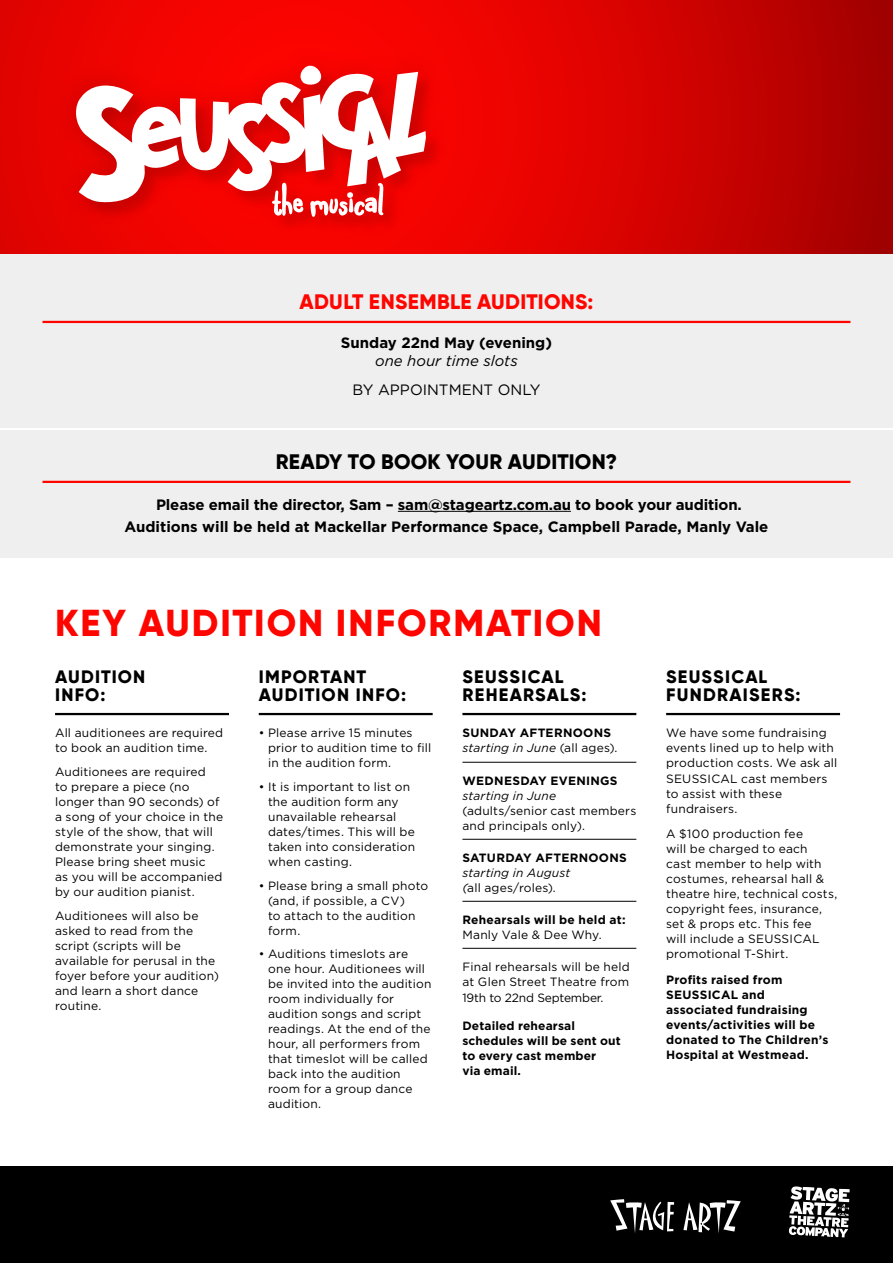
<style>
.page{position:relative;width:893px;height:1263px;background:#fff}
.page>*{position:absolute;margin:0;border:0;box-sizing:border-box;transform-origin:0 0}
.t1{font:800 37.5px "Gilroy";letter-spacing:.05em;color:#ff0500}
.t2{font:800 21px "Gilroy";letter-spacing:.015em;color:#000}
.t3{font:800 21px "Gilroy";letter-spacing:.015em;color:#ff0500}
.t4{font:800 18px/18px "Gilroy";letter-spacing:.065em;color:#000}
.t5{font:700 15px/18px "Gotham";letter-spacing:-.005em;color:#000;text-align:center}
.t6{font:15px "Gotham";color:#000}
.t7{font:12px/15px "Gotham";letter-spacing:.015em;color:#000}
.t8{font:700 12px/15px "Gotham";letter-spacing:.02em;color:#000}
.t9{font:12px "Gotham";letter-spacing:-.015em;color:#000}
.s1{font-weight:400;font-style:italic}
.s2{font-weight:400}
.s3{font-weight:700}
.s4{font-style:italic}
</style>
<div class="page">
<div style="left:0;top:214px;width:893px;height:213px;background:#efeff0"></div>
<div style="left:0;top:430px;width:893px;height:128px;background:#efeff0"></div>
<hr style="left:43px;top:321px;width:807px;height:2px;background:#ff0500">
<hr style="left:43px;top:481px;width:807px;height:2px;background:#ff0500">
<hr style="left:398px;top:511px;width:173px;height:1px;background:#000">
<hr style="left:55px;top:713px;width:174px;height:2px;background:#000">
<hr style="left:259px;top:713px;width:174px;height:2px;background:#000">
<hr style="left:462px;top:713px;width:174px;height:2px;background:#000">
<hr style="left:462px;top:762px;width:174px;height:1px;background:#000">
<hr style="left:462px;top:839px;width:174px;height:1px;background:#000">
<hr style="left:462px;top:901px;width:174px;height:1px;background:#000">
<hr style="left:462px;top:948px;width:174px;height:1px;background:#000">
<hr style="left:666px;top:713px;width:174px;height:2px;background:#000">
<div style="left:0;top:1166px;width:893px;height:97px;background:#000"></div>
<svg style="left:610px;top:1199px;width:64px;height:34px"></svg>
<svg style="left:683px;top:1200px;width:58px;height:33px"></svg>
<svg style="left:789px;top:1186px;width:61px;height:51px"></svg>
<svg style="left:0;top:0;width:893px;height:254px;background:#d20200"></svg>
<img style="left:40px;top:30px;width:422px;height:223px">
<svg style="left:74px;top:60px;width:352px;height:143px"></svg>
<svg style="left:272px;top:183px;width:31px;height:33px"></svg>
<svg style="left:310px;top:183px;width:73px;height:34px"></svg>
<p class="t3" style="left:300px;top:289px;width:295px">ADULT ENSEMBLE AUDITIONS:</p>
<p class="t5" style="left:341px;top:334px;width:213px">Sunday 22nd May (evening) <span class="s1">one hour time slots</span></p>
<p class="t6" style="left:352px;top:380px;width:190px">BY APPOINTMENT ONLY</p>
<p class="t2" style="left:276px;top:448px;width:343px">READY TO BOOK YOUR AUDITION?</p>
<p class="t5" style="left:156px;top:495px;width:587px">Please email the director, Sam – sam@stageartz.com.au to book your audition.</p>
<p class="t5" style="left:124px;top:517px;width:645px">Auditions will be held at Mackellar Performance Space, Campbell Parade, Manly Vale</p>
<p class="t1" style="left:55px;top:599px;width:548px">KEY AUDITION INFORMATION</p>
<p class="t4" style="left:55px;top:668px;width:92px">AUDITION<br>INFO:</p>
<p class="t7" style="left:55px;top:725px;width:170px">All auditionees are required to book an audition time.</p>
<p class="t7" style="left:55px;top:764px;width:170px">Auditionees are required<br>to prepare a piece (no longer than 90 seconds) of a song of your choice in the style of the show, that will demonstrate your singing.<br>Please bring sheet music<br>as you will be accompanied by our audition pianist.</p>
<p class="t7" style="left:55px;top:907px;width:165px">Auditionees will also be asked to read from the script (scripts will be available for perusal in the foyer before your audition) and learn a short dance routine.</p>
<p class="t4" style="left:259px;top:668px;width:149px">IMPORTANT<br>AUDITION INFO:</p>
<p class="t7" style="left:268px;top:725px;width:165px;text-indent:-9px">• Please arrive 15 minutes prior to audition time to fill in the audition form.</p>
<p class="t7" style="left:268px;top:779px;width:149px;text-indent:-9px">• It is important to list on the audition form any unavailable rehearsal dates/times. This will be taken into consideration when casting.</p>
<p class="t7" style="left:268px;top:877px;width:162px;text-indent:-9px">• Please bring a small photo (and, if possible, a CV)<br>to attach to the audition form.</p>
<p class="t7" style="left:268px;top:946px;width:165px;text-indent:-9px">• Auditions timeslots are one hour. Auditionees will be invited into the audition room individually for audition songs and script readings. At the end of the hour, all performers from that timeslot will be called back into the audition room for a group dance audition.</p>
<p class="t4" style="left:462px;top:668px;width:126px">SEUSSICAL<br>REHEARSALS:</p>
<p class="t8" style="left:462px;top:726px;width:157px">SUNDAY AFTERNOONS <span class="s1">starting in June</span> <span class="s2">(all ages).</span></p>
<p class="t7" style="left:462px;top:772px;width:175px"><span class="s3">WEDNESDAY EVENINGS </span><span class="s4">starting in June </span>(adults/senior cast members and principals only).</p>
<p class="t8" style="left:462px;top:850px;width:166px">SATURDAY AFTERNOONS <span class="s1">starting in August<br>(</span><span class="s2">all ages/roles).</span></p>
<p class="t8" style="left:462px;top:912px;width:165px">Rehearsals will be held at:<br><span class="s2">Manly Vale &amp; Dee Why.</span></p>
<p class="t7" style="left:462px;top:958px;width:169px">Final rehearsals will be held at Glen Street Theatre from</p>
<p class="t9" style="left:462px;top:990px;width:143px">19th to 22nd September.</p>
<p class="t8" style="left:462px;top:1018px;width:160px">Detailed rehearsal schedules will be sent out to every cast member<br>via email.</p>
<p class="t4" style="left:666px;top:668px;width:136px">SEUSSICAL<br>FUNDRAISERS:</p>
<p class="t7" style="left:666px;top:725px;width:173px">We have some fundraising events lined up to help with production costs. We ask all<br>SEUSSICAL cast members to assist with these fundraisers.</p>
<p class="t7" style="left:666px;top:826px;width:173px">A $100 production fee<br>will be charged to each<br>cast member to help with costumes, rehearsal hall &amp; theatre hire, technical costs, copyright fees, insurance, set &amp; props etc. This fee<br>will include a SEUSSICAL promotional T-Shirt.</p>
<p class="t8" style="left:666px;top:972px;width:164px">Profits raised from<br>SEUSSICAL and associated fundraising events/activities will be donated to The Children’s<br>Hospital at Westmead.</p>
</div>
